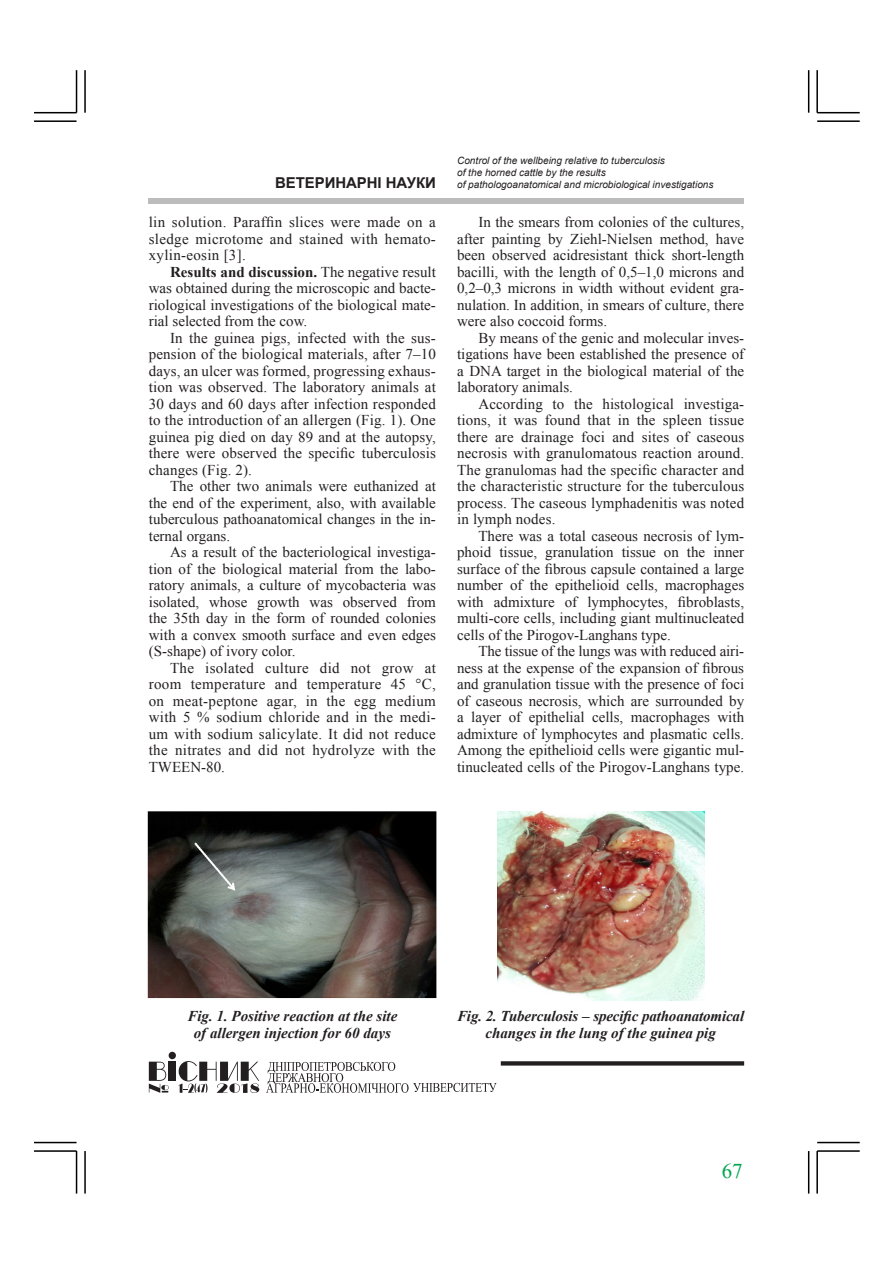
<style>
.page{position:relative;width:893px;height:1263px;background:#fff}
.page>*{position:absolute;margin:0;border:0;box-sizing:border-box;transform-origin:0 0}
.t1{font:21px "Times New Roman";color:#00a54f}
.текст{font:15px/16.5px "Times New Roman";color:#231f20;text-align:justify}
.текст-2{font:italic 700 15px/16.5px "Times New Roman";color:#231f20;text-align:center}
.t2{font:700 15px "Arial";letter-spacing:-.005em;color:#231f20}
.t3{font:italic 10.05px/12px "Arial";color:#231f20}
.s1{font-weight:700}
</style>
<div class="page">
<hr style="left:84px;top:70px;width:2px;height:43px;background:#000">
<hr style="left:76px;top:70px;width:1px;height:43px;background:#000">
<hr style="left:34px;top:120px;width:43px;height:2px;background:#000">
<hr style="left:34px;top:112px;width:43px;height:1px;background:#000">
<hr style="left:817px;top:120px;width:43px;height:2px;background:#000">
<hr style="left:817px;top:112px;width:43px;height:1px;background:#000">
<hr style="left:808px;top:70px;width:1px;height:43px;background:#000">
<hr style="left:816px;top:70px;width:2px;height:43px;background:#000">
<hr style="left:808px;top:1151px;width:1px;height:42px;background:#000">
<hr style="left:816px;top:1151px;width:2px;height:42px;background:#000">
<hr style="left:817px;top:1142px;width:43px;height:1px;background:#000">
<hr style="left:817px;top:1150px;width:43px;height:2px;background:#000">
<hr style="left:34px;top:1142px;width:43px;height:1px;background:#000">
<hr style="left:34px;top:1150px;width:43px;height:2px;background:#000">
<hr style="left:84px;top:1151px;width:2px;height:42px;background:#000">
<hr style="left:76px;top:1151px;width:1px;height:42px;background:#000">
<svg style="left:501px;top:1061px;width:243px;height:4px"></svg>
<div style="left:168px;top:1062px;width:8px;height:19px;background:#231f20"></div>
<div style="left:169px;top:1052px;width:7px;height:7px;background:#231f20;border-radius:50%"></div>
<svg style="left:266px;top:1062px;width:231px;height:31px"></svg>
<svg style="left:149px;top:1062px;width:20px;height:31px"></svg>
<svg style="left:178px;top:1061px;width:81px;height:32px"></svg>
<div style="left:149px;top:198px;width:595px;height:5px;background:#bdbcbc"></div>
<img style="left:147px;top:811px;width:290px;height:188px">
<img style="left:497px;top:811px;width:207px;height:190px">
<p class="t2" style="left:275px;top:173px;width:162px">ВЕТЕРИНАРНІ НАУКИ</p>
<p class="текст" style="left:149px;top:214px;width:289px">lin solution. Paraffin slices were made on a sledge microtome and stained with hemato&shy;xylin-eosin [3].</p>
<p class="текст" style="left:149px;top:263px;width:289px;text-indent:21px"><span class="s1">Results and discussion.</span> The negative result was obtained during the microscopic and bacte&shy;riological investigations of the biological mate&shy;rial selected from the cow.</p>
<p class="текст" style="left:149px;top:329px;width:289px;text-indent:21px">In the guinea pigs, infected with the sus&shy;pension of the biological materials, after 7‒10 days, an ulcer was formed, progressing exhaus&shy;tion was observed. The laboratory animals at 30 days and 60 days after infection responded to the introduction of an allergen (Fig. 1). One guinea pig died on day 89 and at the autopsy, there were observed the specific tuberculosis changes (Fig. 2).</p>
<p class="текст" style="left:149px;top:478px;width:289px;text-indent:21px">The other two animals were euthanized at the end of the experiment, also, with available tuberculous pathoanatomical changes in the in&shy;ternal organs.</p>
<p class="текст" style="left:149px;top:544px;width:289px;text-indent:21px">As a result of the bacteriological investiga&shy;tion of the biological material from the labo&shy;ratory animals, a culture of mycobacteria was isolated, whose growth was observed from the 35th day in the form of rounded colonies with a convex smooth surface and even edges</p>
<p class="текст" style="left:149px;top:643px;width:148px">(S-shape) of ivory color.</p>
<p class="текст" style="left:149px;top:659px;width:289px;text-indent:21px">The isolated culture did not grow at room temperature and temperature 45 °С, on meat-peptone agar, in the egg medium with 5 % sodium chloride and in the medi&shy;um with sodium salicylate. It did not reduce the nitrates and did not hydrolyze with the</p>
<p class="текст" style="left:149px;top:758px;width:78px">TWEEN-80.</p>
<p class="t3" style="left:457px;top:154px;width:258px">Control of the wellbeing relative to tuberculosis<br>of the horned cattle by the results<br>of pathologoanatomical and microbiological investigations</p>
<p class="текст" style="left:457px;top:214px;width:289px;text-indent:21px">In the smears from colonies of the cultures, after painting by Ziehl-Nielsen method, have been observed acidresistant thick short-length bacilli, with the length of 0,5‒1,0 microns and 0,2‒0,3 microns in width without evident gra&shy;nulation. In addition, in smears of culture, there were also coccoid forms.</p>
<p class="текст" style="left:457px;top:329px;width:289px;text-indent:21px">By means of the genic and molecular inves&shy;tigations have been established the presence of a DNA target in the biological material of the laboratory animals.</p>
<p class="текст" style="left:457px;top:395px;width:289px;text-indent:21px">According to the histological investiga&shy;tions, it was found that in the spleen tissue there are drainage foci and sites of caseous necrosis with granulomatous reaction around.<br>The granulomas had the specific character and the characteristic structure for the tuberculous process. The caseous lymphadenitis was noted in lymph nodes.</p>
<p class="текст" style="left:457px;top:527px;width:289px;text-indent:21px">There was a total caseous necrosis of lym&shy;phoid tissue, granulation tissue on the inner surface of the fibrous capsule contained a large number of the epithelioid cells, macrophages with admixture of lymphocytes, fibroblasts, multi-core cells, including giant multinucleated cells of the Pirogov-Langhans type.</p>
<p class="текст" style="left:478px;top:643px;width:267px">The tissue of the lungs was with reduced airi-</p>
<p class="текст" style="left:457px;top:659px;width:289px">ness at the expense of the expansion of fibrous and granulation tissue with the presence of foci of caseous necrosis, which are surrounded by a layer of epithelial cells, macrophages with admixture of lymphocytes and plasmatic cells.<br>Among the epithelioid cells were gigantic mul&shy;tinucleated cells of the Pirogov-Langhans type.</p>
<p class="текст-2" style="left:187px;top:1007px;width:212px">Fig. 1. Positive reaction at the site of allergen injection for 60 days</p>
<p class="текст-2" style="left:457px;top:1007px;width:289px">Fig. 2. Tuberculosis ‒ specific pathoanatomical</p>
<p class="текст-2" style="left:485px;top:1024px;width:232px">changes in the lung of the guinea pig</p>
<p class="t1" style="left:722px;top:1157px;width:22px">67</p>
</div>
